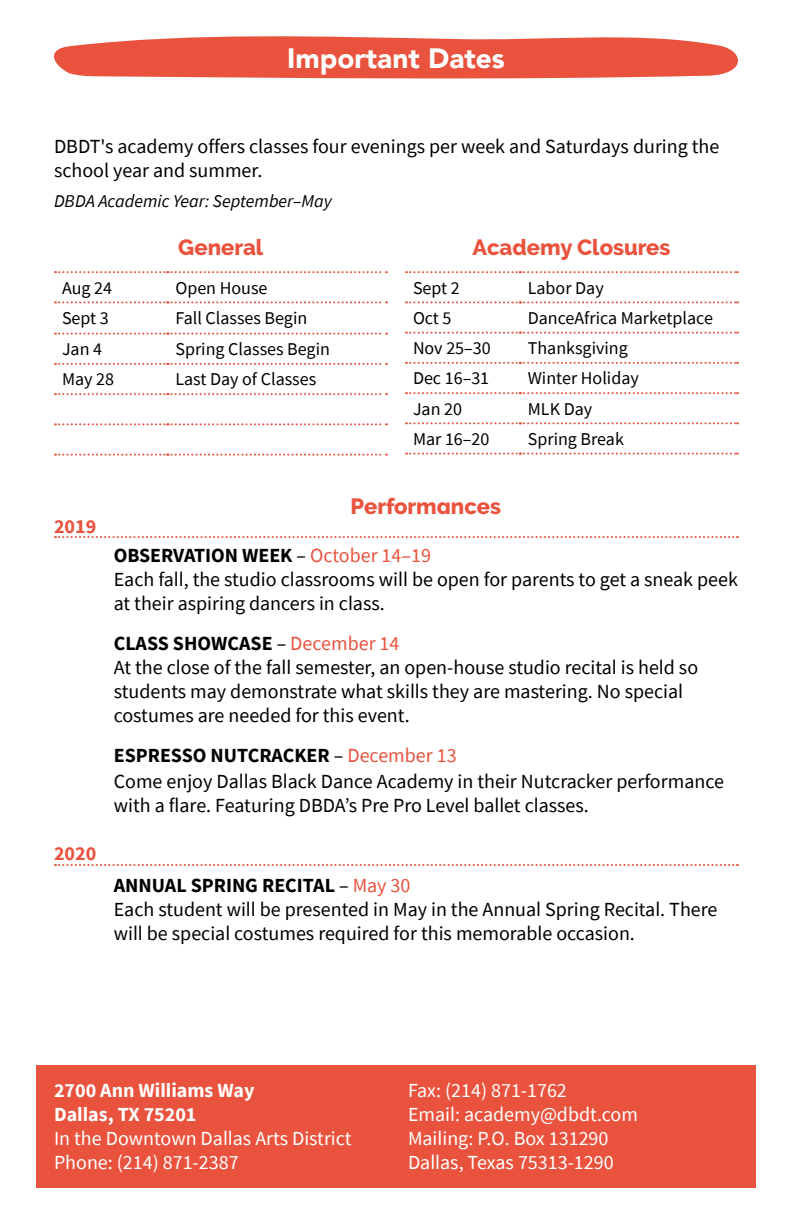
<style>
.page{position:relative;width:792px;height:1224px;background:#fff}
.page>*{position:absolute;margin:0;border:0;box-sizing:border-box;transform-origin:0 0}
.t1{font:900 28px "Avenir";color:#fff}
.t2{font:800 22px "Raleway";color:#e9533e}
.t3{font:20px/24px "Source Sans Pro";color:#000}
.t4{font:20px/24px "Source Sans Pro";color:#fff}
.t5{font:700 20px/24px "Source Sans Pro";color:#fff}
.t6{font:700 20px "Source Sans Pro";color:#e9533e}
.t7{font:18px "Source Sans Pro";color:#000}
.t8{font:italic 18px "Source Sans Pro";color:#000}
.s1{font-weight:700}
.s2{color:#e9533e}
</style>
<div class="page">
<div style="left:36px;top:1066px;width:720px;height:122px;background:#e9533e"></div>
<svg style="left:55px;top:271px;width:332px;height:2px"></svg>
<svg style="left:55px;top:301px;width:332px;height:2px"></svg>
<svg style="left:55px;top:333px;width:332px;height:2px"></svg>
<svg style="left:55px;top:363px;width:332px;height:2px"></svg>
<svg style="left:55px;top:393px;width:332px;height:2px"></svg>
<svg style="left:55px;top:423px;width:332px;height:2px"></svg>
<svg style="left:55px;top:454px;width:332px;height:2px"></svg>
<svg style="left:406px;top:271px;width:332px;height:2px"></svg>
<svg style="left:406px;top:301px;width:332px;height:2px"></svg>
<svg style="left:406px;top:332px;width:332px;height:2px"></svg>
<svg style="left:406px;top:362px;width:332px;height:2px"></svg>
<svg style="left:406px;top:392px;width:332px;height:2px"></svg>
<svg style="left:406px;top:422px;width:332px;height:2px"></svg>
<svg style="left:406px;top:453px;width:332px;height:2px"></svg>
<svg style="left:54px;top:36px;width:684px;height:43px;background:#eb6754"></svg>
<svg style="left:55px;top:536px;width:683px;height:2px"></svg>
<svg style="left:55px;top:864px;width:683px;height:2px"></svg>
<h1 class="t1" style="left:287px;top:34px;width:219px">Important Dates</h1>
<p class="t3" style="left:54px;top:134px;width:667px">DBDT's academy offers classes four evenings per week and Saturdays during the school year and summer.</p>
<p class="t8" style="left:54px;top:189px;width:279px">DBDA Academic Year: September–May</p>
<p class="t2" style="left:178px;top:235px;width:87px">General</p>
<p class="t7" style="left:62px;top:276px;width:52px">Aug 24</p>
<p class="t7" style="left:175px;top:276px;width:94px">Open House</p>
<p class="t7" style="left:62px;top:306px;width:48px">Sept 3</p>
<p class="t7" style="left:175px;top:306px;width:133px">Fall Classes Begin</p>
<p class="t7" style="left:62px;top:338px;width:42px">Jan 4</p>
<p class="t7" style="left:175px;top:338px;width:156px">Spring Classes Begin</p>
<p class="t7" style="left:62px;top:368px;width:54px">May 28</p>
<p class="t7" style="left:175px;top:368px;width:142px">Last Day of Classes</p>
<p class="t2" style="left:473px;top:235px;width:199px">Academy Closures</p>
<p class="t7" style="left:413px;top:276px;width:48px">Sept 2</p>
<p class="t7" style="left:528px;top:276px;width:77px">Labor Day</p>
<p class="t7" style="left:413px;top:306px;width:40px">Oct 5</p>
<p class="t7" style="left:528px;top:306px;width:187px">DanceAfrica Marketplace</p>
<p class="t7" style="left:413px;top:337px;width:79px">Nov 25–30</p>
<p class="t7" style="left:528px;top:337px;width:102px">Thanksgiving</p>
<p class="t7" style="left:413px;top:367px;width:78px">Dec 16–31</p>
<p class="t7" style="left:528px;top:367px;width:113px">Winter Holiday</p>
<p class="t7" style="left:413px;top:397px;width:51px">Jan 20</p>
<p class="t7" style="left:528px;top:397px;width:66px">MLK Day</p>
<p class="t7" style="left:413px;top:427px;width:78px">Mar 16–20</p>
<p class="t7" style="left:528px;top:427px;width:98px">Spring Break</p>
<p class="t6" style="left:54px;top:513px;width:44px">2019</p>
<p class="t6" style="left:54px;top:840px;width:44px">2020</p>
<p class="t2" style="left:351px;top:494px;width:152px">Performances</p>
<p class="t3" style="left:114px;top:543px;width:626px"><span class="s1">OBSERVATION WEEK</span> – <span class="s2">October 14–19<br></span>Each fall, the studio classrooms will be open for parents to get a sneak peek at their aspiring dancers in class.</p>
<p class="t3" style="left:114px;top:631px;width:586px"><span class="s1">CLASS SHOWCASE</span> – <span class="s2">December 14<br></span>At the close of the fall semester, an open-house studio recital is held so students may demonstrate what skills they are mastering. No special costumes are needed for this event.</p>
<p class="t3" style="left:114px;top:742px;width:612px;line-height:26px"><span class="s1">ESPRESSO NUTCRACKER</span> – <span class="s2">December 13<br></span>Come enjoy Dallas Black Dance Academy in their Nutcracker performance</p>
<p class="t3" style="left:114px;top:793px;width:477px">with a flare. Featuring DBDA’s Pre Pro Level ballet classes.</p>
<p class="t3" style="left:114px;top:873px;width:605px"><span class="s1">ANNUAL SPRING RECITAL</span> – <span class="s2">May 30<br></span>Each student will be presented in May in the Annual Spring Recital. There will be special costumes required for this memorable occasion.</p>
<p class="t5" style="left:54px;top:1078px;width:202px">2700 Ann Williams Way<br>Dallas, TX 75201</p>
<p class="t4" style="left:54px;top:1126px;width:299px">In the Downtown Dallas Arts District<br>Phone: (214) 871-2387</p>
<p class="t4" style="left:408px;top:1078px;width:232px">Fax: (214) 871-1762<br>Email: academy@dbdt.com<br>Mailing: P.O. Box 131290<br>Dallas, Texas 75313-1290</p>
</div>
